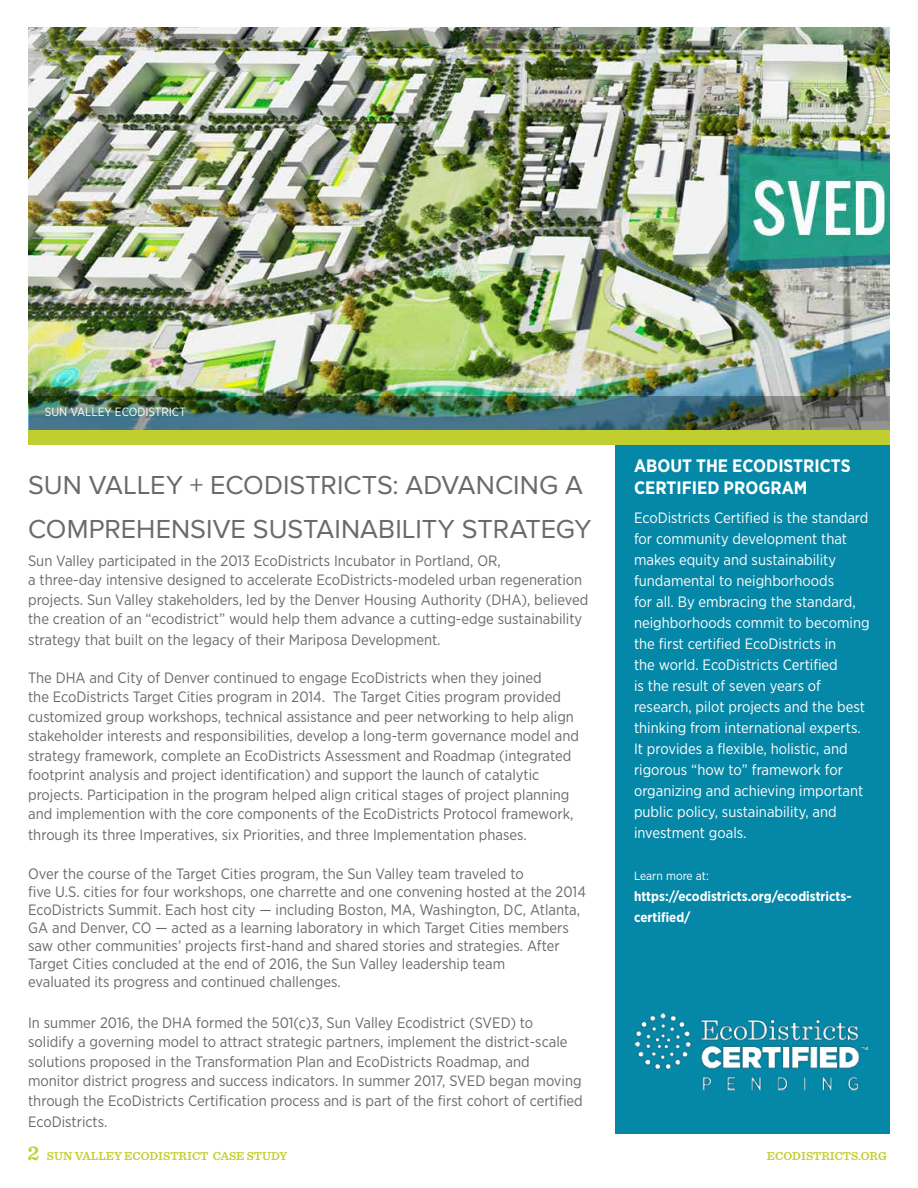
<style>
.page{position:relative;width:918px;height:1188px;background:#fff}
.page>*{position:absolute;margin:0;border:0;box-sizing:border-box;transform-origin:0 0}
.t1{font:27px/43.2px "Proxima Nova";color:#6a6a6a}
.t2{font:700 18px/21.6px "Gotham Narrow";color:#fff}
.t3{font:15px/19.5px "Gotham Narrow";color:#6a6a6a}
.t4{font:15px/21px "Gotham Narrow";color:#fff}
.t5{font:700 13.5px/21px "Gotham Narrow";color:#fff}
.t6{font:600 12px "Sentinel";color:#c1ce30}
.t7{font:12px "Gotham Narrow";color:#fff}
.s1{font-size:21px}
</style>
<div class="page">
<div style="left:616px;top:436px;width:274px;height:698px;background:#0587a8"></div>
<div style="left:28px;top:429px;width:862px;height:16px;background:#c1ce30"></div>
<img style="left:28px;top:27px;width:862px;height:403px">
<img style="left:634px;top:1013px;width:235px;height:78px">
<img style="left:29px;top:397px;width:861px;height:33px">
<p class="t7" style="left:45px;top:405px;width:143px">SUN VALLEY ECODISTRICT</p>
<h1 class="t1" style="left:28px;top:464px;width:565px">SUN VALLEY + ECODISTRICTS: ADVANCING A<br>COMPREHENSIVE SUSTAINABILITY STRATEGY</h1>
<p class="t3" style="left:28px;top:550px;width:562px">Sun Valley participated in the 2013 EcoDistricts Incubator in Portland, OR,<br>a three-day intensive designed to accelerate EcoDistricts-modeled urban regeneration projects. Sun Valley stakeholders, led by the Denver Housing Authority (DHA), believed the creation of an “ecodistrict” would help them advance a cutting-edge sustainability</p>
<p class="t3" style="left:28px;top:630px;width:414px">strategy that built on the legacy of their Mariposa Development.</p>
<p class="t3" style="left:28px;top:667px;width:552px">The DHA and City of Denver continued to engage EcoDistricts when they joined<br>the EcoDistricts Target Cities program in 2014. The Target Cities program provided customized group workshops, technical assistance and peer networking to help align stakeholder interests and responsibilities, develop a long-term governance model and strategy framework, complete an EcoDistricts Assessment and Roadmap (integrated footprint analysis and project identification) and support the launch of catalytic projects. Participation in the program helped align critical stages of project planning and implemention with the core components of the EcoDistricts Protocol framework,</p>
<p class="t3" style="left:28px;top:825px;width:500px">through its three Imperatives, six Priorities, and three Implementation phases.</p>
<p class="t3" style="left:28px;top:865px;width:559px;line-height:18px">Over the course of the Target Cities program, the Sun Valley team traveled to<br>five U.S. cities for four workshops, one charrette and one convening hosted at the 2014<br>EcoDistricts Summit. Each host city — including Boston, MA, Washington, DC, Atlanta, GA and Denver, CO — acted as a learning laboratory in which Target Cities members saw other communities’ projects first-hand and shared stories and strategies. After Target Cities concluded at the end of 2016, the Sun Valley leadership team<br>evaluated its progress and continued challenges.</p>
<p class="t3" style="left:28px;top:1012px;width:556px">In summer 2016, the DHA formed the 501(c)3, Sun Valley Ecodistrict (SVED) to solidify a governing model to attract strategic partners, implement the district-scale solutions proposed in the Transformation Plan and EcoDistricts Roadmap, and monitor district progress and success indicators. In summer 2017, SVED began moving through the EcoDistricts Certification process and is part of the first cohort of certified</p>
<p class="t3" style="left:28px;top:1111px;width:81px">EcoDistricts.</p>
<p class="t2" style="left:634px;top:455px;width:218px">ABOUT THE ECODISTRICTS<br>CERTIFIED PROGRAM</p>
<p class="t4" style="left:634px;top:507px;width:237px">EcoDistricts Certified is the standard for community development that makes equity and sustainability fundamental to neighborhoods<br>for all. By embracing the standard, neighborhoods commit to becoming the first certified EcoDistricts in<br>the world. EcoDistricts Certified<br>is the result of seven years of research, pilot projects and the best thinking from international experts.<br>It provides a flexible, holistic, and rigorous “how to” framework for organizing and achieving important public policy, sustainability, and investment goals.</p>
<p class="t7" style="left:634px;top:869px;width:76px">Learn more at:</p>
<p class="t5" style="left:634px;top:886px;width:219px">https://ecodistricts.org/ecodistricts&shy;certified/</p>
<p class="t6" style="left:27px;top:1147px;width:262px"><span class="s1">2</span> SUN VALLEY ECODISTRICT CASE STUDY</p>
<p class="t6" style="left:767px;top:1147px;width:121px">ECODISTRICTS.ORG</p>
</div>
